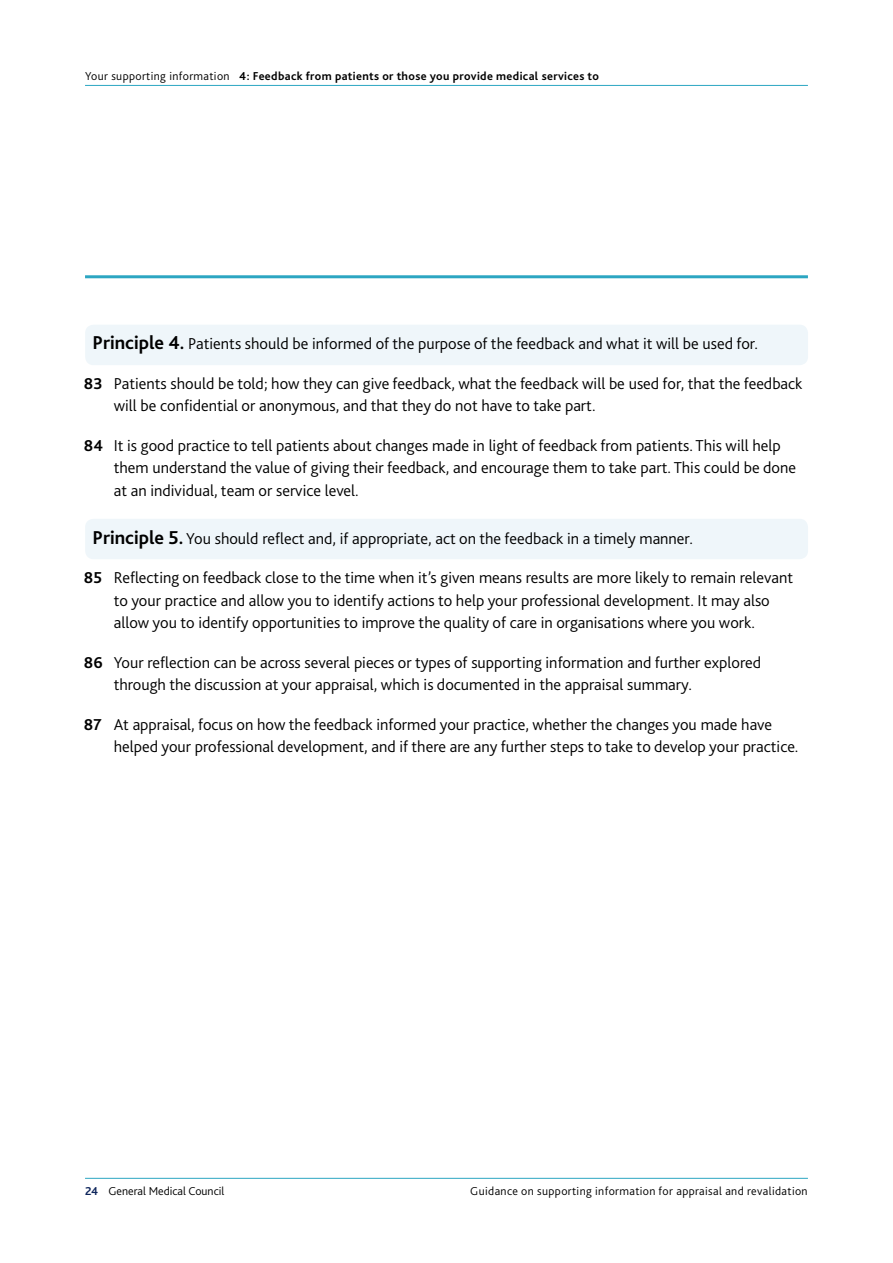
<style>
.page{position:relative;width:893px;height:1263px;background:#fff}
.page>*{position:absolute;margin:0;border:0;box-sizing:border-box;transform-origin:0 0}
.t1{font:300 16.5px/22.5px "Bliss 2";color:#000}
.t2{font:700 12px "Bliss 2";letter-spacing:.03em;color:#000}
.t3{font:300 12px "Bliss 2";letter-spacing:.03em;color:#000}
.t4{font:300 12px "Bliss 2";color:#000}
.s1{font-weight:300}
.s2{font-weight:700;font-size:19.5px}
.s3{font-weight:700}
.s4{font-weight:700;color:#0f265c}
</style>
<div class="page">
<hr style="left:85px;top:85px;width:723px;height:1px;background:#2ca6c2">
<hr style="left:85px;top:275px;width:723px;height:3px;background:#2ca6c2">
<hr style="left:85px;top:1178px;width:723px;height:1px;background:#2ca6c2">
<div style="left:85px;top:325px;width:723px;height:40px;background:#eff6fa;border-radius:9px"></div>
<div style="left:85px;top:519px;width:723px;height:40px;background:#eff6fa;border-radius:9px"></div>
<p class="t2" style="left:85px;top:68px;width:516px"><span class="s1">Your supporting information</span> 4: Feedback from patients or those you provide medical services to</p>
<p class="t1" style="left:92px;top:332px;width:667px"><span class="s2">Principle 4.</span> Patients should be informed of the purpose of the feedback and what it will be used for.</p>
<p class="t1" style="left:114px;top:372px;width:690px;text-indent:-30px"><span class="s3">83</span> Patients should be told; how they can give feedback, what the feedback will be used for, that the feedback will be confdential or anonymous, and that they do not have to take part.</p>
<p class="t1" style="left:114px;top:434px;width:684px;text-indent:-30px"><span class="s3">84</span> It is good practice to tell patients about changes made in light of feedback from patients. This will help them understand the value of giving their feedback, and encourage them to take part. This could be done at an individual, team or service level.</p>
<p class="t1" style="left:92px;top:527px;width:602px"><span class="s2">Principle 5.</span> You should refect and, if appropriate, act on the feedback in a timely manner.</p>
<p class="t1" style="left:84px;top:566px;width:711px;text-align:center"><span class="s3">85</span> Refecting on feedback close to the time when it’s given means results are more likely to remain relevant to your practice and allow you to identify actions to help your professional development. It may also<br>allow you to identify opportunities to improve the quality of care in organisations where you work.</p>
<p class="t1" style="left:114px;top:651px;width:649px;text-indent:-30px"><span class="s3">86</span> Your refection can be across several pieces or types of supporting information and further explored through the discussion at your appraisal, which is documented in the appraisal summary.</p>
<p class="t1" style="left:114px;top:713px;width:686px;text-indent:-30px"><span class="s3">87</span> At appraisal, focus on how the feedback informed your practice, whether the changes you made have helped your professional development, and if there are any further steps to take to develop your practice.</p>
<p class="t4" style="left:85px;top:1184px;width:141px"><span class="s4">24</span> General Medical Council</p>
<p class="t3" style="left:470px;top:1183px;width:339px">Guidance on supporting information for appraisal and revalidation</p>
</div>
